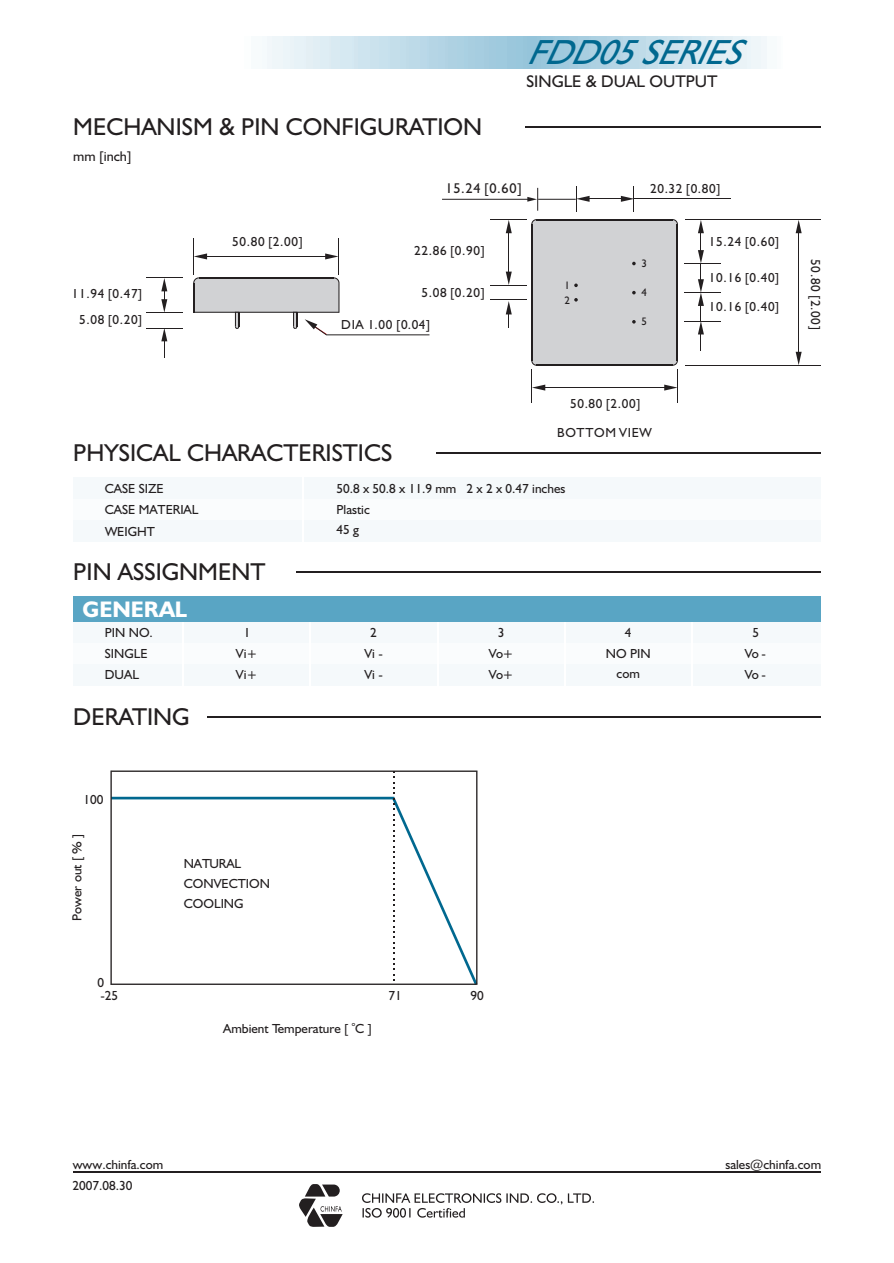
<style>
.page{position:relative;width:894px;height:1263px;background:#fff}
.page>*{position:absolute;margin:0;border:0;box-sizing:border-box;transform-origin:0 0}
.t1{font:italic 35.1px "Humanst 521 BT";color:#00688f}
.t2{font:24.45px "Humanst 521 BT";color:#231f20}
.t3{font:700 22.65px "Humanst 521 BT";color:#fff}
.t4{font:16.95px "Humanst 521 BT";color:#231f20}
.t5{font:14.25px "Humanst 521 BT";color:#231f20}
.t6{font:14.1px "Humanst 521 BT";color:#231f20}
.t7{font:13.2px/21.3px "Humanst 521 BT";color:#231f20}
.t8{font:13.2px "Humanst 521 BT";letter-spacing:.05em;color:#231f20}
.t9{font:10.95px/14.5px "Humanst 521 BT";color:#231f20}
.t10{font:6.6px "Humanst 521 BT";color:#231f20}
</style>
<div class="page">
<hr style="left:73px;top:1172px;width:747px;height:1px;background:#231f20">
<div style="left:73px;top:622px;width:748px;height:21px;background:#f5f9fb"></div>
<hr style="left:525px;top:126px;width:296px;height:2px;background:#231f20">
<div style="left:73px;top:478px;width:748px;height:21px;background:#f5f9fb"></div>
<div style="left:73px;top:499px;width:748px;height:22px;background:#fafcfd"></div>
<div style="left:73px;top:521px;width:748px;height:21px;background:#f5f9fb"></div>
<hr style="left:302px;top:474px;width:2px;height:73px;background:#fff">
<hr style="left:436px;top:452px;width:385px;height:1px;background:#231f20">
<div style="left:73px;top:643px;width:748px;height:21px;background:#fafcfd"></div>
<div style="left:73px;top:664px;width:748px;height:22px;background:#f5f9fb"></div>
<hr style="left:182px;top:618px;width:1px;height:97px;background:#fff">
<hr style="left:310px;top:618px;width:1px;height:95px;background:#fff">
<hr style="left:437px;top:618px;width:1px;height:95px;background:#fff">
<hr style="left:564px;top:618px;width:2px;height:95px;background:#fff">
<hr style="left:692px;top:618px;width:1px;height:95px;background:#fff">
<hr style="left:297px;top:571px;width:524px;height:1px;background:#231f20">
<hr style="left:207px;top:716px;width:614px;height:2px;background:#231f20">
<svg style="left:110px;top:771px;width:367px;height:214px"></svg>
<div style="left:73px;top:596px;width:748px;height:26px;background:#59a5c4"></div>
<hr style="left:193px;top:238px;width:1px;height:37px;background:#231f20">
<hr style="left:146px;top:277px;width:36px;height:1px;background:#231f20">
<hr style="left:338px;top:238px;width:1px;height:37px;background:#231f20">
<hr style="left:205px;top:256px;width:124px;height:1px;background:#231f20">
<svg style="left:194px;top:253px;width:13px;height:6px"></svg>
<svg style="left:325px;top:253px;width:13px;height:6px"></svg>
<hr style="left:146px;top:312px;width:36px;height:1px;background:#231f20">
<hr style="left:146px;top:328px;width:36px;height:1px;background:#231f20">
<svg style="left:161px;top:278px;width:6px;height:34px"></svg>
<svg style="left:161px;top:329px;width:6px;height:28px"></svg>
<svg style="left:193px;top:277px;width:237px;height:59px"></svg>
<div style="left:532px;top:220px;width:145px;height:145px;background:#d1d2d4;border-radius:5px"></div>
<hr style="left:537px;top:219px;width:136px;height:1px;background:#231f20">
<svg style="left:673px;top:219px;width:5px;height:5px"></svg>
<hr style="left:677px;top:224px;width:1px;height:137px;background:#231f20">
<svg style="left:673px;top:361px;width:5px;height:5px"></svg>
<hr style="left:537px;top:365px;width:136px;height:1px;background:#231f20">
<svg style="left:531px;top:361px;width:6px;height:5px"></svg>
<hr style="left:531px;top:224px;width:1px;height:137px;background:#231f20">
<svg style="left:531px;top:219px;width:6px;height:5px"></svg>
<hr style="left:586px;top:198px;width:38px;height:1px;background:#231f20">
<hr style="left:491px;top:219px;width:36px;height:1px;background:#231f20">
<svg style="left:574px;top:284px;width:4px;height:3px"></svg>
<svg style="left:574px;top:298px;width:4px;height:4px"></svg>
<svg style="left:632px;top:262px;width:4px;height:3px"></svg>
<svg style="left:632px;top:291px;width:4px;height:3px"></svg>
<svg style="left:632px;top:320px;width:4px;height:4px"></svg>
<hr style="left:491px;top:285px;width:36px;height:1px;background:#231f20">
<hr style="left:491px;top:299px;width:36px;height:1px;background:#231f20">
<hr style="left:685px;top:219px;width:135px;height:1px;background:#231f20">
<hr style="left:685px;top:263px;width:36px;height:1px;background:#231f20">
<hr style="left:685px;top:292px;width:36px;height:1px;background:#231f20">
<hr style="left:685px;top:321px;width:36px;height:1px;background:#231f20">
<hr style="left:685px;top:365px;width:135px;height:1px;background:#231f20">
<svg style="left:621px;top:186px;width:13px;height:26px"></svg>
<svg style="left:506px;top:301px;width:6px;height:27px"></svg>
<hr style="left:508px;top:229px;width:1px;height:46px;background:#231f20">
<svg style="left:506px;top:220px;width:6px;height:13px"></svg>
<svg style="left:506px;top:272px;width:6px;height:13px"></svg>
<svg style="left:698px;top:220px;width:6px;height:131px"></svg>
<hr style="left:798px;top:229px;width:1px;height:126px;background:#231f20">
<svg style="left:796px;top:220px;width:6px;height:13px"></svg>
<svg style="left:796px;top:352px;width:6px;height:13px"></svg>
<hr style="left:531px;top:370px;width:1px;height:33px;background:#231f20">
<hr style="left:677px;top:370px;width:1px;height:33px;background:#231f20">
<hr style="left:541px;top:387px;width:127px;height:1px;background:#231f20">
<svg style="left:532px;top:385px;width:13px;height:6px"></svg>
<svg style="left:664px;top:385px;width:13px;height:6px"></svg>
<hr style="left:634px;top:198px;width:96px;height:1px;background:#231f20">
<svg style="left:299px;top:1184px;width:44px;height:43px"></svg>
<svg style="left:362px;top:1193px;width:232px;height:25px"></svg>
<svg style="left:576px;top:186px;width:14px;height:26px"></svg>
<hr style="left:442px;top:199px;width:86px;height:1px;background:#231f20">
<svg style="left:527px;top:188px;width:11px;height:23px"></svg>
<hr style="left:538px;top:199px;width:38px;height:1px;background:#231f20">
<h2 class="t2" style="left:73px;top:117px;width:410px">MECHANISM &amp; PIN CONFIGURATION</h2>
<p class="t6" style="left:73px;top:151px;width:60px">mm [inch]</p>
<h1 class="t1" style="left:526px;top:38px;width:231px">FDD05SERIES</h1>
<p class="t4" style="left:526px;top:74px;width:193px">SINGLE &amp; DUAL OUTPUT</p>
<p class="t7" style="left:72px;top:284px;width:72px">11.94 [0.47]</p>
<p class="t7" style="left:79px;top:310px;width:65px">5.08 [0.20]</p>
<p class="t7" style="left:232px;top:232px;width:72px">50.80 [2.00]</p>
<p class="t5" style="left:446px;top:182px;width:78px">15.24 [0.60]</p>
<p class="t7" style="left:414px;top:241px;width:72px">22.86 [0.90]</p>
<p class="t7" style="left:422px;top:283px;width:65px">5.08 [0.20]</p>
<p class="t7" style="left:341px;top:315px;width:91px">DIA 1.00 [0.04]</p>
<p class="t9" style="left:564px;top:279px;width:7px">1<br>2</p>
<p class="t7" style="left:650px;top:178px;width:72px">20.32 [0.80]</p>
<p class="t9" style="left:641px;top:257px;width:7px">3</p>
<p class="t9" style="left:641px;top:286px;width:7px">4</p>
<p class="t9" style="left:641px;top:315px;width:7px">5</p>
<p class="t7" style="left:709px;top:232px;width:72px">15.24 [0.60]</p>
<p class="t7" style="left:709px;top:268px;width:72px">10.16 [0.40]</p>
<p class="t7" style="left:709px;top:297px;width:72px">10.16 [0.40]</p>
<p class="t7" style="left:570px;top:394px;width:72px">50.80 [2.00]</p>
<p class="t8" style="left:557px;top:427px;width:96px">BOTTOM VIEW</p>
<h2 class="t2" style="left:73px;top:442px;width:321px">PHYSICAL CHARACTERISTICS</h2>
<p class="t7" style="left:105px;top:479px;width:95px">CASE SIZE<br>CASE MATERIAL<br>WEIGHT</p>
<p class="t7" style="left:336px;top:479px;width:230px">50.8 x 50.8 x 11.9 mm 2 x 2 x 0.47 inches<br>Plastic</p>
<p class="t7" style="left:336px;top:520px;width:24px">45 g</p>
<h2 class="t2" style="left:73px;top:561px;width:194px">PIN ASSIGNMENT</h2>
<h3 class="t3" style="left:83px;top:599px;width:106px">GENERAL</h3>
<p class="t7" style="left:105px;top:623px;width:50px">PIN NO.<br>SINGLE<br>DUAL</p>
<h2 class="t2" style="left:73px;top:707px;width:118px">DERATING</h2>
<p class="t7" style="left:83px;top:790px;width:21px">100</p>
<p class="t7" style="left:370px;top:623px;width:8px">2</p>
<p class="t7" style="left:498px;top:623px;width:8px">3</p>
<p class="t7" style="left:625px;top:623px;width:8px">4</p>
<p class="t7" style="left:745px;top:623px;width:23px;text-align:center">5<br>Vo -</p>
<p class="t7" style="left:244px;top:623px;width:8px">1</p>
<p class="t7" style="left:606px;top:644px;width:46px">NO PIN</p>
<p class="t7" style="left:236px;top:644px;width:23px">Vi+</p>
<p class="t7" style="left:364px;top:644px;width:20px">Vi -</p>
<p class="t7" style="left:489px;top:644px;width:26px">Vo+</p>
<p class="t7" style="left:236px;top:665px;width:23px">Vi+</p>
<p class="t7" style="left:364px;top:665px;width:20px">Vi -</p>
<p class="t7" style="left:745px;top:665px;width:23px">Vo -</p>
<p class="t7" style="left:489px;top:665px;width:26px">Vo+</p>
<p class="t7" style="left:617px;top:664px;width:25px">com</p>
<p class="t7" style="left:67px;top:921px;width:89px;rotate:-90deg">Power out [ % ]</p>
<p class="t7" style="left:184px;top:854px;width:88px;line-height:20px">NATURAL<br>CONVECTION<br>COOLING</p>
<p class="t7" style="left:98px;top:973px;width:8px">0</p>
<p class="t7" style="left:100px;top:986px;width:19px">-25</p>
<p class="t7" style="left:389px;top:986px;width:15px">71</p>
<p class="t7" style="left:470px;top:986px;width:15px">90</p>
<p class="t10" style="left:352px;top:1021px;width:5px">o</p>
<p class="t7" style="left:223px;top:1019px;width:150px">Ambient Temperature [ C ]</p>
<p class="t7" style="left:825px;top:259px;width:72px;rotate:90deg">50.80 [2.00]</p>
<p class="t7" style="left:73px;top:1155px;width:92px">www.chinfa.com</p>
<p class="t7" style="left:73px;top:1176px;width:61px">2007.08.30</p>
<p class="t7" style="left:725px;top:1155px;width:97px">sales@chinfa.com</p>
</div>
